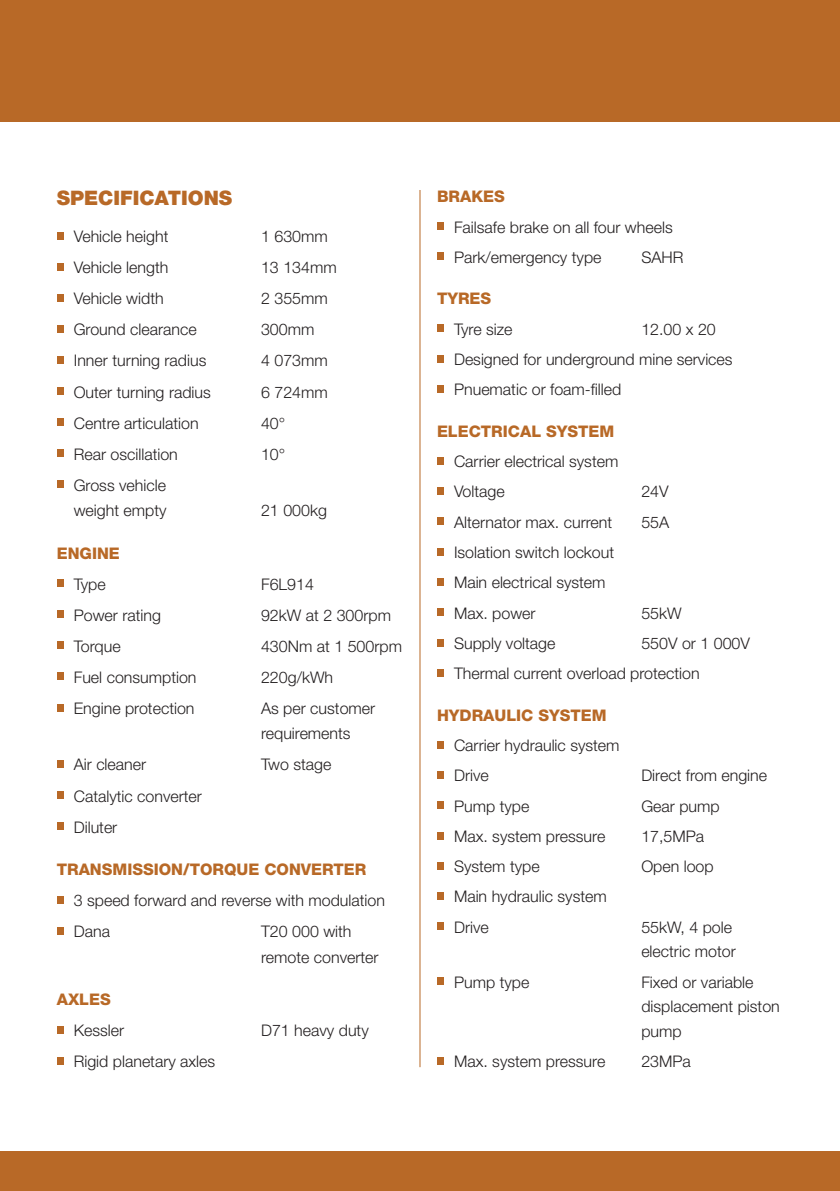
<style>
.page{position:relative;width:840px;height:1191px;background:#fff}
.page>*{position:absolute;margin:0;border:0;box-sizing:border-box;transform-origin:0 0}
.Heading_1{font:900 20px "Helvetica Neue";color:#b86927}
.Body_Copy{font:300 16px/25.4px "Helvetica Neue";color:#231f20}
.Heading_2{font:800 16px "Helvetica Neue";color:#b86927}
</style>
<div class="page">
<div style="left:57px;top:232px;width:6px;height:7px;background:#b86927"></div>
<div style="left:57px;top:263px;width:6px;height:8px;background:#b86927"></div>
<div style="left:57px;top:294px;width:6px;height:8px;background:#b86927"></div>
<div style="left:57px;top:325px;width:6px;height:8px;background:#b86927"></div>
<div style="left:57px;top:356px;width:6px;height:8px;background:#b86927"></div>
<div style="left:57px;top:387px;width:6px;height:8px;background:#b86927"></div>
<div style="left:57px;top:418px;width:6px;height:8px;background:#b86927"></div>
<div style="left:57px;top:449px;width:6px;height:8px;background:#b86927"></div>
<div style="left:57px;top:480px;width:6px;height:8px;background:#b86927"></div>
<div style="left:57px;top:579px;width:6px;height:8px;background:#b86927"></div>
<div style="left:57px;top:610px;width:6px;height:8px;background:#b86927"></div>
<div style="left:57px;top:641px;width:6px;height:8px;background:#b86927"></div>
<div style="left:57px;top:672px;width:6px;height:8px;background:#b86927"></div>
<div style="left:57px;top:703px;width:6px;height:8px;background:#b86927"></div>
<div style="left:57px;top:760px;width:6px;height:8px;background:#b86927"></div>
<div style="left:57px;top:791px;width:6px;height:8px;background:#b86927"></div>
<div style="left:57px;top:822px;width:6px;height:8px;background:#b86927"></div>
<div style="left:57px;top:896px;width:6px;height:7px;background:#b86927"></div>
<div style="left:57px;top:927px;width:6px;height:7px;background:#b86927"></div>
<div style="left:57px;top:1025px;width:6px;height:8px;background:#b86927"></div>
<div style="left:57px;top:1057px;width:6px;height:7px;background:#b86927"></div>
<div style="left:437px;top:222px;width:6px;height:8px;background:#b86927"></div>
<div style="left:437px;top:252px;width:6px;height:8px;background:#b86927"></div>
<div style="left:437px;top:324px;width:6px;height:8px;background:#b86927"></div>
<div style="left:437px;top:355px;width:6px;height:7px;background:#b86927"></div>
<div style="left:437px;top:385px;width:6px;height:8px;background:#b86927"></div>
<div style="left:437px;top:457px;width:6px;height:7px;background:#b86927"></div>
<div style="left:437px;top:487px;width:6px;height:8px;background:#b86927"></div>
<div style="left:437px;top:517px;width:6px;height:8px;background:#b86927"></div>
<div style="left:437px;top:548px;width:6px;height:7px;background:#b86927"></div>
<div style="left:437px;top:578px;width:6px;height:8px;background:#b86927"></div>
<div style="left:437px;top:608px;width:6px;height:8px;background:#b86927"></div>
<div style="left:437px;top:638px;width:6px;height:8px;background:#b86927"></div>
<div style="left:437px;top:669px;width:6px;height:7px;background:#b86927"></div>
<div style="left:437px;top:741px;width:6px;height:7px;background:#b86927"></div>
<div style="left:437px;top:771px;width:6px;height:8px;background:#b86927"></div>
<div style="left:437px;top:801px;width:6px;height:8px;background:#b86927"></div>
<div style="left:437px;top:831px;width:6px;height:8px;background:#b86927"></div>
<div style="left:437px;top:862px;width:6px;height:7px;background:#b86927"></div>
<div style="left:437px;top:892px;width:6px;height:8px;background:#b86927"></div>
<div style="left:437px;top:922px;width:6px;height:8px;background:#b86927"></div>
<div style="left:437px;top:977px;width:6px;height:8px;background:#b86927"></div>
<div style="left:437px;top:1057px;width:6px;height:7px;background:#b86927"></div>
<div style="left:0;top:0;width:839px;height:122px;background:#b86927"></div>
<hr style="left:419px;top:190px;width:1px;height:877px;background:#b86927">
<div style="left:0;top:1151px;width:839px;height:40px;background:#b86927"></div>
<p class="Heading_1" style="left:57px;top:186px;width:177px">SPECIFICATIONS</p>
<p class="Body_Copy" style="left:74px;top:223px;width:96px">Vehicle height</p>
<p class="Body_Copy" style="left:261px;top:223px;width:68px">1 630mm</p>
<p class="Body_Copy" style="left:74px;top:254px;width:96px">Vehicle length</p>
<p class="Body_Copy" style="left:261px;top:254px;width:77px">13 134mm</p>
<p class="Body_Copy" style="left:74px;top:285px;width:91px">Vehicle width</p>
<p class="Body_Copy" style="left:261px;top:285px;width:68px">2 355mm</p>
<p class="Body_Copy" style="left:74px;top:316px;width:124px">Ground clearance</p>
<p class="Body_Copy" style="left:261px;top:316px;width:55px">300mm</p>
<p class="Body_Copy" style="left:74px;top:348px;width:134px">Inner turning radius</p>
<p class="Body_Copy" style="left:261px;top:348px;width:68px">4 073mm</p>
<p class="Body_Copy" style="left:74px;top:379px;width:138px">Outer turning radius</p>
<p class="Body_Copy" style="left:261px;top:379px;width:68px">6 724mm</p>
<p class="Body_Copy" style="left:74px;top:410px;width:126px">Centre articulation</p>
<p class="Body_Copy" style="left:261px;top:410px;width:26px">40°</p>
<p class="Body_Copy" style="left:74px;top:441px;width:106px">Rear oscillation</p>
<p class="Body_Copy" style="left:261px;top:441px;width:26px">10°</p>
<p class="Body_Copy" style="left:74px;top:472px;width:94px">Gross vehicle weight empty</p>
<p class="Body_Copy" style="left:261px;top:497px;width:67px">21 000kg</p>
<p class="Heading_2" style="left:57px;top:543px;width:65px">ENGINE</p>
<p class="Body_Copy" style="left:74px;top:571px;width:34px">Type</p>
<p class="Body_Copy" style="left:261px;top:571px;width:54px">F6L914</p>
<p class="Body_Copy" style="left:74px;top:602px;width:89px">Power rating</p>
<p class="Body_Copy" style="left:261px;top:602px;width:131px">92kW at 2 300rpm</p>
<p class="Body_Copy" style="left:74px;top:633px;width:48px">Torque</p>
<p class="Body_Copy" style="left:261px;top:633px;width:142px">430Nm at 1 500rpm</p>
<p class="Body_Copy" style="left:74px;top:664px;width:124px">Fuel consumption</p>
<p class="Body_Copy" style="left:261px;top:664px;width:74px">220g/kWh</p>
<p class="Body_Copy" style="left:74px;top:695px;width:122px">Engine protection</p>
<p class="Body_Copy" style="left:261px;top:695px;width:116px">As per customer requirements</p>
<p class="Body_Copy" style="left:74px;top:751px;width:74px">Air cleaner</p>
<p class="Body_Copy" style="left:261px;top:751px;width:72px">Two stage</p>
<p class="Body_Copy" style="left:74px;top:782px;width:130px">Catalytic converter</p>
<p class="Body_Copy" style="left:74px;top:814px;width:45px">Diluter</p>
<p class="Heading_2" style="left:57px;top:859px;width:311px">TRANSMISSION/TORQUE CONVERTER</p>
<p class="Body_Copy" style="left:74px;top:887px;width:312px">3 speed forward and reverse with modulation</p>
<p class="Body_Copy" style="left:74px;top:918px;width:38px">Dana</p>
<p class="Body_Copy" style="left:261px;top:918px;width:119px">T20 000 with remote converter</p>
<p class="Heading_2" style="left:57px;top:989px;width:55px">AXLES</p>
<p class="Body_Copy" style="left:74px;top:1017px;width:52px">Kessler</p>
<p class="Body_Copy" style="left:261px;top:1017px;width:109px">D71 heavy duty</p>
<p class="Body_Copy" style="left:74px;top:1048px;width:143px">Rigid planetary axles</p>
<p class="Heading_2" style="left:437px;top:187px;width:69px">BRAKES</p>
<p class="Body_Copy" style="left:454px;top:214px;width:220px">Failsafe brake on all four wheels</p>
<p class="Body_Copy" style="left:454px;top:244px;width:149px">Park/emergency type</p>
<p class="Body_Copy" style="left:641px;top:244px;width:44px">SAHR</p>
<p class="Heading_2" style="left:437px;top:289px;width:56px">TYRES</p>
<p class="Body_Copy" style="left:454px;top:316px;width:60px">Tyre size</p>
<p class="Body_Copy" style="left:641px;top:316px;width:76px">12.00 x 20</p>
<p class="Body_Copy" style="left:454px;top:346px;width:280px">Designed for underground mine services</p>
<p class="Body_Copy" style="left:454px;top:376px;width:169px">Pnuematic or foam-filled</p>
<p class="Heading_2" style="left:437px;top:422px;width:179px">ELECTRICAL SYSTEM</p>
<p class="Body_Copy" style="left:454px;top:448px;width:166px">Carrier electrical system</p>
<p class="Body_Copy" style="left:454px;top:479px;width:52px">Voltage</p>
<p class="Body_Copy" style="left:641px;top:479px;width:29px">24V</p>
<p class="Body_Copy" style="left:454px;top:509px;width:159px">Alternator max. current</p>
<p class="Body_Copy" style="left:641px;top:509px;width:29px">55A</p>
<p class="Body_Copy" style="left:454px;top:539px;width:162px">Isolation switch lockout</p>
<p class="Body_Copy" style="left:454px;top:569px;width:153px">Main electrical system</p>
<p class="Body_Copy" style="left:454px;top:600px;width:83px">Max. power</p>
<p class="Body_Copy" style="left:641px;top:600px;width:42px">55kW</p>
<p class="Body_Copy" style="left:454px;top:630px;width:103px">Supply voltage</p>
<p class="Body_Copy" style="left:641px;top:630px;width:110px">550V or 1 000V</p>
<p class="Body_Copy" style="left:454px;top:660px;width:247px">Thermal current overload protection</p>
<p class="Heading_2" style="left:437px;top:705px;width:171px">HYDRAULIC SYSTEM</p>
<p class="Body_Copy" style="left:454px;top:732px;width:167px">Carrier hydraulic system</p>
<p class="Body_Copy" style="left:454px;top:762px;width:36px">Drive</p>
<p class="Body_Copy" style="left:641px;top:762px;width:127px">Direct from engine</p>
<p class="Body_Copy" style="left:454px;top:793px;width:77px">Pump type</p>
<p class="Body_Copy" style="left:641px;top:793px;width:80px">Gear pump</p>
<p class="Body_Copy" style="left:454px;top:823px;width:153px">Max. system pressure</p>
<p class="Body_Copy" style="left:641px;top:823px;width:64px">17,5MPa</p>
<p class="Body_Copy" style="left:454px;top:853px;width:87px">System type</p>
<p class="Body_Copy" style="left:641px;top:853px;width:74px">Open loop</p>
<p class="Body_Copy" style="left:454px;top:883px;width:154px">Main hydraulic system</p>
<p class="Body_Copy" style="left:454px;top:914px;width:36px">Drive</p>
<p class="Body_Copy" style="left:641px;top:914px;width:96px;line-height:24.6px">55kW, 4 pole electric motor</p>
<p class="Body_Copy" style="left:454px;top:969px;width:77px">Pump type</p>
<p class="Body_Copy" style="left:641px;top:969px;width:140px;line-height:24.6px">Fixed or variable displacement piston pump</p>
<p class="Body_Copy" style="left:454px;top:1048px;width:153px">Max. system pressure</p>
<p class="Body_Copy" style="left:641px;top:1048px;width:51px">23MPa</p>
</div>
